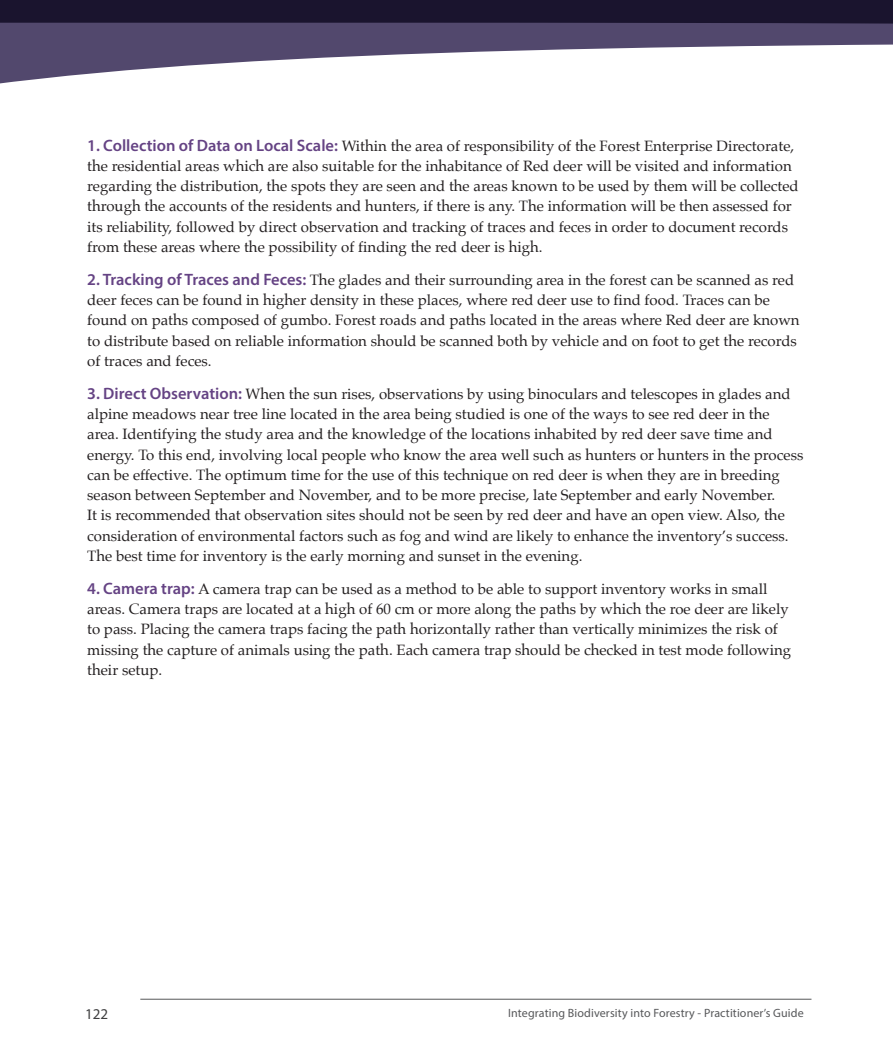
<style>
.page{position:relative;width:893px;height:1063px;background:#fff}
.page>*{position:absolute;margin:0;border:0;box-sizing:border-box;transform-origin:0 0}
.t1{font:15px/20.2px "Palatino";color:#231f20}
.t2{font:15px "Myriad Pro";color:#3e3e3f}
.t3{font:12px "Myriad Pro";letter-spacing:.01em;color:#57585a}
.s1{font-family:"Myriad Pro";font-weight:600;font-size:16.5px;color:#654384}
</style>
<div class="page">
<hr style="left:140px;top:999px;width:671px;height:1px;background:#57585a">
<svg style="left:0;top:43px;width:893px;height:41px"></svg>
<svg style="left:0;top:0;width:893px;height:43px;fill:#1a142e"></svg>
<p class="t1" style="left:87px;top:135px;width:713px"><span class="s1">1. Collection of Data on Local Scale:</span> Within the area of responsibility of the Forest Enterprise Directorate, the residential areas which are also suitable for the inhabitance of Red deer will be visited and information regarding the distribution, the spots they are seen and the areas known to be used by them will be collected through the accounts of the residents and hunters, if there is any. The information will be then assessed for its reliability, followed by direct observation and tracking of traces and feces in order to document records from these areas where the possibility of finding the red deer is high.</p>
<p class="t1" style="left:87px;top:270px;width:714px"><span class="s1">2. Tracking of Traces and Feces:</span> The glades and their surrounding area in the forest can be scanned as red deer feces can be found in higher density in these places, where red deer use to find food. Traces can be found on paths composed of gumbo. Forest roads and paths located in the areas where Red deer are known to distribute based on reliable information should be scanned both by vehicle and on foot to get the records of traces and feces.</p>
<p class="t1" style="left:87px;top:384px;width:718px"><span class="s1">3. Direct Observation:</span> When the sun rises, observations by using binoculars and telescopes in glades and alpine meadows near tree line located in the area being studied is one of the ways to see red deer in the area. Identifying the study area and the knowledge of the locations inhabited by red deer save time and energy. To this end, involving local people who know the area well such as hunters or hunters in the process can be effective. The optimum time for the use of this technique on red deer is when they are in breeding season between September and November, and to be more precise, late September and early November.<br>It is recommended that observation sites should not be seen by red deer and have an open view. Also, the consideration of environmental factors such as fog and wind are likely to enhance the inventory’s success.<br>The best time for inventory is the early morning and sunset in the evening.</p>
<p class="t1" style="left:87px;top:579px;width:705px"><span class="s1">4. Camera trap:</span> A camera trap can be used as a method to be able to support inventory works in small areas. Camera traps are located at a high of 60 cm or more along the paths by which the roe deer are likely to pass. Placing the camera traps facing the path horizontally rather than vertically minimizes the risk of missing the capture of animals using the path. Each camera trap should be checked in test mode following their setup.</p>
<p class="t2" style="left:85px;top:1005px;width:25px">122</p>
<p class="t3" style="left:508px;top:1005px;width:297px">Integrating Biodiversity into Forestry - Practitioner’s Guide</p>
</div>
